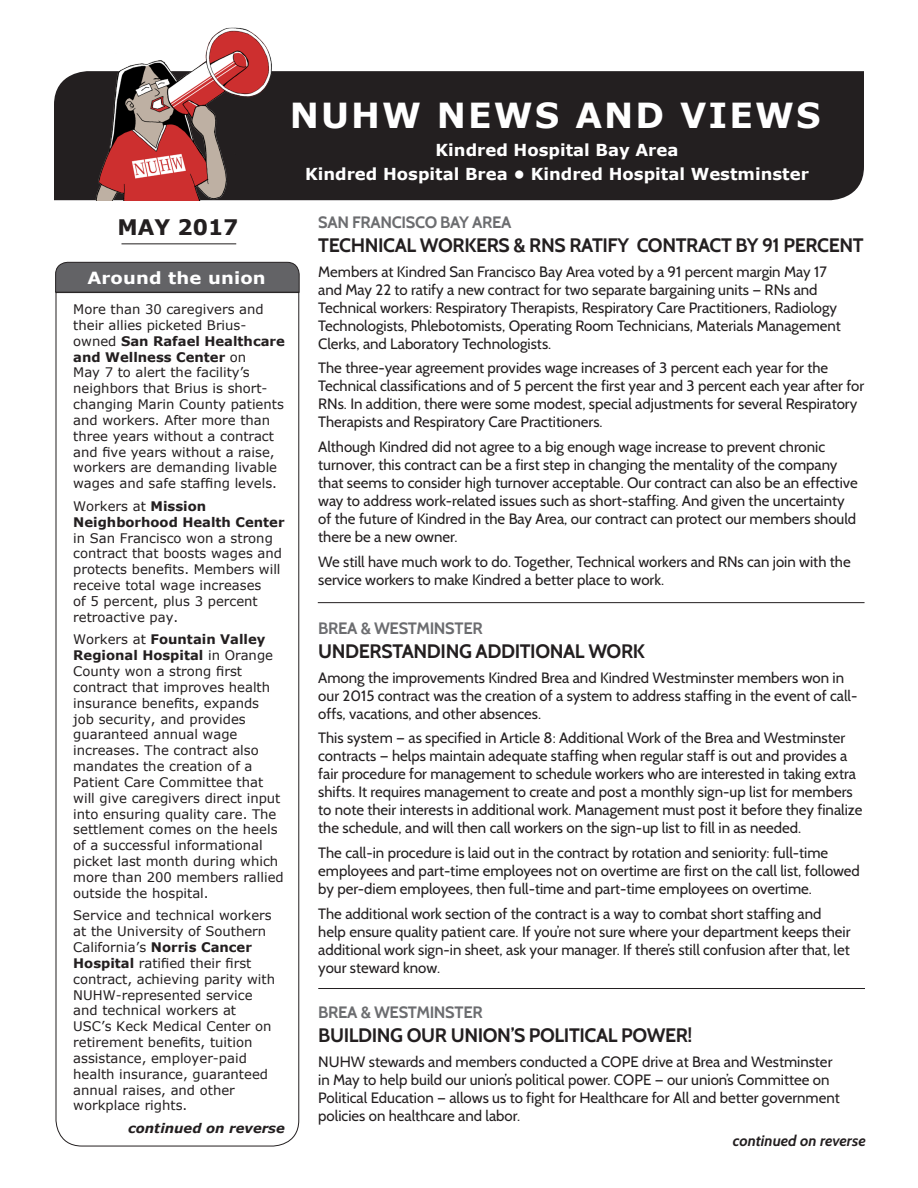
<style>
.page{position:relative;width:918px;height:1188px;background:#fff}
.page>*{position:absolute;margin:0;border:0;box-sizing:border-box;transform-origin:0 0}
.t1{font:700 34.5px "Verdana";letter-spacing:.06em;color:#fff}
.t2{font:700 21.45px "Verdana";color:#231f20}
.t3{font:700 19.5px "Cabin";letter-spacing:-.02em;color:#231f20}
.t4{font:700 16.8px "Verdana";letter-spacing:.01em;color:#fff;scale:1.08 1}
.t5{font:700 16.5px "Verdana";color:#fff}
.t6{font:700 16.5px "Cabin";letter-spacing:-.02em;color:#6c6d70}
.t7{font:italic 700 15.15px "Cabin";color:#231f20}
.t8{font:15px/18px "Cabin";color:#231f20}
.t9{font:13.2px/15.9px "Verdana";color:#231f20}
.t10{font:italic 700 13.2px "Verdana";color:#231f20}
.s1{font-weight:700}
</style>
<div class="page">
<div style="left:54px;top:71px;width:810px;height:129px;background:#231f20"></div>
<img style="left:86px;top:27px;width:192px;height:173px">
<hr style="left:122px;top:243px;width:114px;height:1px;background:#231f20">
<svg style="left:55px;top:262px;width:245px;height:30px;background:#616164"></svg>
<svg style="left:55px;top:292px;width:245px;height:855px"></svg>
<hr style="left:318px;top:988px;width:547px;height:1px;background:#231f20">
<hr style="left:318px;top:602px;width:547px;height:1px;background:#231f20">
<p class="t1" style="left:290px;top:93px;width:532px">NUHW NEWS AND VIEWS</p>
<p class="t5" style="left:436px;top:139px;width:244px">Kindred Hospital Bay Area</p>
<p class="t5" style="left:305px;top:163px;width:505px">Kindred Hospital Brea • Kindred Hospital Westminster</p>
<p class="t2" style="left:118px;top:213px;width:122px">MAY 2017</p>
<p class="t4" style="left:87px;top:267px;width:167px">Around the union</p>
<p class="t9" style="left:73px;top:302px;width:213px">More than 30 caregivers and their allies picketed Brius&shy;owned <span class="s1">San Rafael Healthcare and Wellness Center</span> on<br>May 7 to alert the facility’s neighbors that Brius is short&shy;changing Marin County patients and workers. After more than three years without a contract and five years without a raise, workers are demanding livable wages and safe staffing levels.</p>
<p class="t9" style="left:73px;top:498px;width:213px">Workers at <span class="s1">Mission<br>Neighborhood Health Center </span>in San Francisco won a strong contract that boosts wages and protects benefits. Members will receive total wage increases<br>of 5 percent, plus 3 percent retroactive pay.</p>
<p class="t9" style="left:73px;top:632px;width:212px">Workers at <span class="s1">Fountain Valley<br>Regional Hospital</span> in Orange<br>County won a strong first contract that improves health insurance benefits, expands<br>job security, and provides guaranteed annual wage increases. The contract also mandates the creation of a<br>Patient Care Committee that will give caregivers direct input into ensuring quality care. The settlement comes on the heels of a successful informational picket last month during which more than 200 members rallied outside the hospital.</p>
<p class="t9" style="left:73px;top:908px;width:203px">Service and technical workers at the University of Southern<br>California’s <span class="s1">Norris Cancer<br>Hospital</span> ratified their first contract, achieving parity with<br>NUHW-represented service and technical workers at<br>USC’s Keck Medical Center on retirement benefits, tuition assistance, employer-paid health insurance, guaranteed annual raises, and other workplace rights.</p>
<p class="t10" style="left:128px;top:1120px;width:158px">continued on reverse</p>
<p class="t6" style="left:318px;top:212px;width:195px">SAN FRANCISCO BAY AREA</p>
<p class="t3" style="left:318px;top:233px;width:547px">TECHNICAL WORKERS &amp; RNS RATIFY CONTRACT BY 91 PERCENT</p>
<p class="t8" style="left:318px;top:262px;width:524px">Members at Kindred San Francisco Bay Area voted by a 91 percent margin May 17 and May 22 to ratify a new contract for two separate bargaining units — RNs and Technical workers: Respiratory Therapists, Respiratory Care Practitioners, Radiology Technologists, Phlebotomists, Operating Room Technicians, Materials Management Clerks, and Laboratory Technologists.</p>
<p class="t8" style="left:318px;top:359px;width:548px">The three-year agreement provides wage increases of 3 percent each year for the Technical classifications and of 5 percent the first year and 3 percent each year after for RNs. In addition, there were some modest, special adjustments for several Respiratory Therapists and Respiratory Care Practitioners.</p>
<p class="t8" style="left:318px;top:438px;width:541px">Although Kindred did not agree to a big enough wage increase to prevent chronic turnover, this contract can be a first step in changing the mentality of the company that seems to consider high turnover acceptable. Our contract can also be an effective way to address work-related issues such as short-staffing. And given the uncertainty of the future of Kindred in the Bay Area, our contract can protect our members should there be a new owner.</p>
<p class="t8" style="left:318px;top:552px;width:534px">We still have much work to do. Together, Technical workers and RNs can join with the service workers to make Kindred a better place to work.</p>
<p class="t6" style="left:318px;top:618px;width:166px">BREA &amp; WESTMINSTER</p>
<p class="t3" style="left:318px;top:639px;width:328px">UNDERSTANDING ADDITIONAL WORK</p>
<p class="t8" style="left:318px;top:668px;width:541px">Among the improvements Kindred Brea and Kindred Westminster members won in our 2015 contract was the creation of a system to address staffing in the event of call&shy;offs, vacations, and other absences.</p>
<p class="t8" style="left:318px;top:729px;width:546px">This system — as specified in Article 8: Additional Work of the Brea and Westminster contracts — helps maintain adequate staffing when regular staff is out and provides a fair procedure for management to schedule workers who are interested in taking extra shifts. It requires management to create and post a monthly sign-up list for members to note their interests in additional work. Management must post it before they finalize the schedule, and will then call workers on the sign-up list to fill in as needed.</p>
<p class="t8" style="left:318px;top:844px;width:543px">The call-in procedure is laid out in the contract by rotation and seniority: full-time employees and part-time employees not on overtime are first on the call list, followed by per-diem employees, then full-time and part-time employees on overtime.</p>
<p class="t8" style="left:318px;top:905px;width:534px">The additional work section of the contract is a way to combat short staffing and help ensure quality patient care. If you’re not sure where your department keeps their additional work sign-in sheet, ask your manager. If there’s still confusion after that, let your steward know.</p>
<p class="t6" style="left:318px;top:1002px;width:166px">BREA &amp; WESTMINSTER</p>
<p class="t3" style="left:318px;top:1023px;width:376px">BUILDING OUR UNION’S POLITICAL POWER!</p>
<p class="t8" style="left:318px;top:1052px;width:523px">NUHW stewards and members conducted a COPE drive at Brea and Westminster in May to help build our union’s political power. COPE — our union’s Committee on Political Education — allows us to fight for Healthcare for All and better government policies on healthcare and labor.</p>
<p class="t7" style="left:733px;top:1131px;width:134px">continued on reverse</p>
</div>
